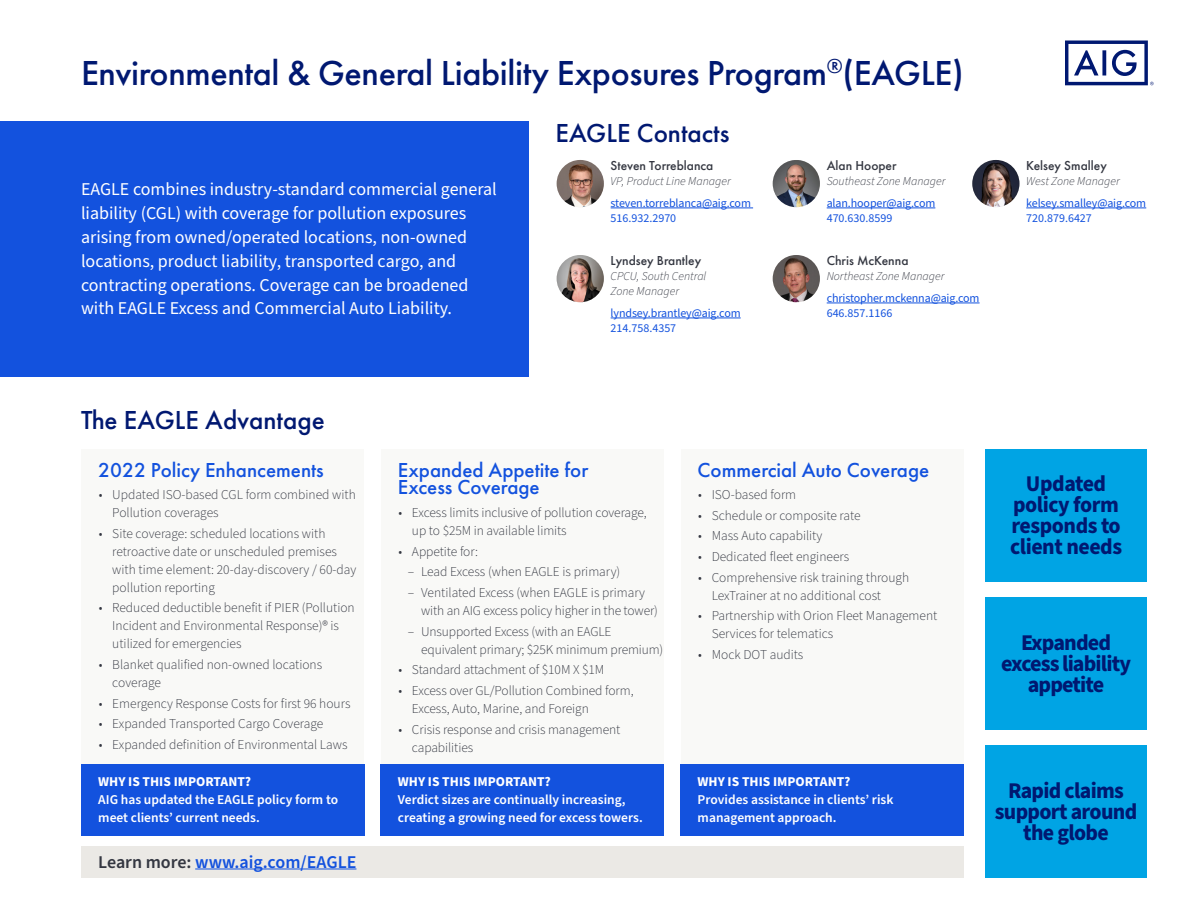
<style>
.page{position:relative;width:1188px;height:918px;background:#fff}
.page>*{position:absolute;margin:0;border:0;box-sizing:border-box;transform-origin:0 0}
.t1{font:500 36px "Futura PT";letter-spacing:-.01em;color:#001871}
.t2{font:500 27px "Futura PT";color:#001871}
.t3{font:700 22.5px/21px "Source Sans Pro";letter-spacing:-.03em;color:#001871;text-align:center}
.t4{font:500 21px/18px "Futura PT";color:#1352de}
.t5{font:18px/24px "Source Sans Pro";color:#fff}
.t6{font:600 18px "Source Sans Pro";color:#1352de}
.t7{font:300 13.5px/18px "Source Sans Pro";color:#343741}
.t8{font:600 13.5px/18px "Source Sans Pro";color:#fff}
.t9{font:500 13.5px "Futura PT";color:#343741}
.t10{font:700 13.5px "Source Sans Pro";color:#fff}
.t11{font:12px/21.8px "Source Sans Pro";letter-spacing:-.01em;color:#1352de}
.t12{font:italic 300 12px/15px "Source Sans Pro";color:#343741}
.s1{font-weight:300;font-style:italic;color:#343741}
.s2{color:#343741}
</style>
<div class="page">
<div style="left:0;top:121px;width:528px;height:255px;background:#1352de"></div>
<div style="left:81px;top:449px;width:883px;height:318px;background:#f9f9f7"></div>
<svg style="left:1065px;top:40px;width:89px;height:45px"></svg>
<div style="left:985px;top:597px;width:162px;height:132px;background:#00a4e4"></div>
<div style="left:985px;top:745px;width:162px;height:133px;background:#00a4e4"></div>
<div style="left:985px;top:449px;width:162px;height:132px;background:#00a4e4"></div>
<hr style="left:611px;top:208px;width:142px;height:1px;background:#1352de">
<hr style="left:1026px;top:208px;width:120px;height:1px;background:#1352de">
<hr style="left:827px;top:208px;width:108px;height:1px;background:#1352de">
<hr style="left:827px;top:303px;width:153px;height:1px;background:#1352de">
<div style="left:81px;top:846px;width:883px;height:32px;background:#ebe9e5"></div>
<div style="left:364px;top:446px;width:17px;height:391px;background:#fff"></div>
<div style="left:664px;top:446px;width:16px;height:391px;background:#fff"></div>
<div style="left:680px;top:764px;width:284px;height:72px;background:#1352de"></div>
<hr style="left:195px;top:869px;width:161px;height:1px;background:#1352de">
<hr style="left:611px;top:318px;width:130px;height:1px;background:#1352de">
<img style="left:557px;top:160px;width:47px;height:47px;border-radius:24px">
<img style="left:557px;top:255px;width:47px;height:47px;border-radius:24px">
<div style="left:81px;top:764px;width:283px;height:72px;background:#1352de"></div>
<img style="left:773px;top:160px;width:47px;height:47px;border-radius:23px">
<img style="left:773px;top:255px;width:47px;height:47px;border-radius:24px">
<img style="left:972px;top:160px;width:48px;height:47px;border-radius:24px">
<div style="left:381px;top:764px;width:283px;height:72px;background:#1352de"></div>
<h1 class="t1" style="left:81px;top:52px;width:884px">Environmental &amp; General Liability Exposures Program<sup>®</sup>(EAGLE)</h1>
<h2 class="t2" style="left:556px;top:117px;width:176px">EAGLE Contacts</h2>
<p class="t5" style="left:81px;top:177px;width:417px">EAGLE combines industry-standard commercial general liability (CGL) with coverage for pollution exposures arising from owned/operated locations, non-owned locations, product liability, transported cargo, and contracting operations. Coverage can be broadened with EAGLE Excess and Commercial Auto Liability.</p>
<p class="t9" style="left:611px;top:158px;width:104px">Steven Torreblanca</p>
<p class="t11" style="left:611px;top:171px;width:142px"><span class="s1">VP, Product Line Manager </span>steven.torreblanca@aig.com</p>
<p class="t11" style="left:611px;top:208px;width:67px">516.932.2970</p>
<p class="t9" style="left:611px;top:253px;width:92px">Lyndsey Brantley</p>
<p class="t12" style="left:611px;top:269px;width:97px">CPCU, South Central<br>Zone Manager</p>
<p class="t11" style="left:611px;top:306px;width:132px;line-height:15px">lyndsey.brantley@aig.com<br>214.758.4357</p>
<p class="t9" style="left:827px;top:158px;width:71px">Alan Hooper</p>
<p class="t9" style="left:1026px;top:158px;width:82px">Kelsey Smalley</p>
<p class="t12" style="left:827px;top:174px;width:120px">Southeast Zone Manager</p>
<p class="t12" style="left:1026px;top:174px;width:95px">West Zone Manager</p>
<p class="t11" style="left:827px;top:196px;width:110px;line-height:15px">alan.hooper@aig.com<br>470.630.8599</p>
<p class="t11" style="left:1026px;top:193px;width:121px">kelsey.smalley@aig.com</p>
<p class="t9" style="left:827px;top:253px;width:83px">Chris McKenna</p>
<p class="t11" style="left:827px;top:266px;width:154px"><span class="s1">Northeast Zone Manager </span>christopher.mckenna@aig.com</p>
<p class="t11" style="left:827px;top:303px;width:67px">646.857.1166</p>
<p class="t11" style="left:1026px;top:208px;width:67px">720.879.6427</p>
<h2 class="t2" style="left:81px;top:404px;width:245px">The EAGLE Advantage</h2>
<h3 class="t4" style="left:98px;top:461px;width:227px">2022 Policy Enhancements</h3>
<p class="t7" style="left:112px;top:486px;width:245px;text-indent:-14px">• Updated ISO-based CGL form combined with<br>Pollution coverages</p>
<p class="t7" style="left:112px;top:524px;width:245px;text-indent:-14px">• Site coverage: scheduled locations with retroactive date or unscheduled premises with time element: 20-day-discovery / 60-day pollution reporting</p>
<p class="t7" style="left:112px;top:599px;width:244px;text-indent:-14px">• Reduced deductible benefit if PIER (Pollution<br>Incident and Environmental Response)® is utilized for emergencies</p>
<p class="t7" style="left:112px;top:656px;width:211px;text-indent:-14px">• Blanket qualified non-owned locations coverage</p>
<p class="t7" style="left:99px;top:695px;width:253px">• Emergency Response Costs for first 96 hours</p>
<p class="t7" style="left:99px;top:715px;width:226px">• Expanded Transported Cargo Coverage</p>
<p class="t7" style="left:99px;top:736px;width:250px">• Expanded definition of Environmental Laws</p>
<p class="t10" style="left:98px;top:773px;width:154px">WHY IS THIS IMPORTANT?</p>
<p class="t8" style="left:98px;top:791px;width:241px">AIG has updated the EAGLE policy form to meet clients’ current needs.</p>
<p class="t6" style="left:98px;top:850px;width:260px"><span class="s2">Learn more:</span> www.aig.com/EAGLE</p>
<h3 class="t4" style="left:398px;top:461px;width:192px">Expanded Appetite for<br>Excess Coverage</h3>
<p class="t7" style="left:412px;top:504px;width:236px;text-indent:-14px">• Excess limits inclusive of pollution coverage, up to $25M in available limits</p>
<p class="t7" style="left:398px;top:542px;width:81px">• Appetite for:</p>
<p class="t7" style="left:408px;top:563px;width:214px">– Lead Excess (when EAGLE is primary)</p>
<p class="t7" style="left:421px;top:584px;width:238px;text-indent:-14px">– Ventilated Excess (when EAGLE is primary with an AIG excess policy higher in the tower)</p>
<p class="t7" style="left:421px;top:623px;width:244px;text-indent:-14px">– Unsupported Excess (with an EAGLE equivalent primary; $25K minimum premium)</p>
<p class="t7" style="left:398px;top:661px;width:207px">• Standard attachment of $10M X $1M</p>
<p class="t7" style="left:412px;top:682px;width:223px;text-indent:-14px">• Excess over GL/Pollution Combined form,<br>Excess, Auto, Marine, and Foreign</p>
<p class="t7" style="left:412px;top:721px;width:210px;text-indent:-14px">• Crisis response and crisis management capabilities</p>
<p class="t10" style="left:398px;top:773px;width:154px">WHY IS THIS IMPORTANT?</p>
<p class="t8" style="left:398px;top:791px;width:246px">Verdict sizes are continually increasing, creating a growing need for excess towers.</p>
<h3 class="t4" style="left:698px;top:461px;width:233px">Commercial Auto Coverage</h3>
<p class="t7" style="left:698px;top:486px;width:100px">• ISO-based form</p>
<p class="t7" style="left:698px;top:506px;width:164px">• Schedule or composite rate</p>
<p class="t7" style="left:698px;top:527px;width:126px">• Mass Auto capability</p>
<p class="t7" style="left:698px;top:548px;width:153px">• Dedicated fleet engineers</p>
<p class="t7" style="left:712px;top:569px;width:199px;text-indent:-14px">• Comprehensive risk training through<br>LexTrainer at no additional cost</p>
<p class="t7" style="left:712px;top:607px;width:227px;text-indent:-14px">• Partnership with Orion Fleet Management<br>Services for telematics</p>
<p class="t7" style="left:698px;top:646px;width:107px">• Mock DOT audits</p>
<p class="t10" style="left:698px;top:773px;width:154px">WHY IS THIS IMPORTANT?</p>
<p class="t8" style="left:698px;top:791px;width:197px">Provides assistance in clients’ risk management approach.</p>
<p class="t3" style="left:1010px;top:473px;width:114px">Updated policy form responds to client needs</p>
<p class="t3" style="left:1001px;top:632px;width:131px">Expanded excess liability appetite</p>
<p class="t3" style="left:995px;top:780px;width:144px">Rapid claims support around the globe</p>
</div>
